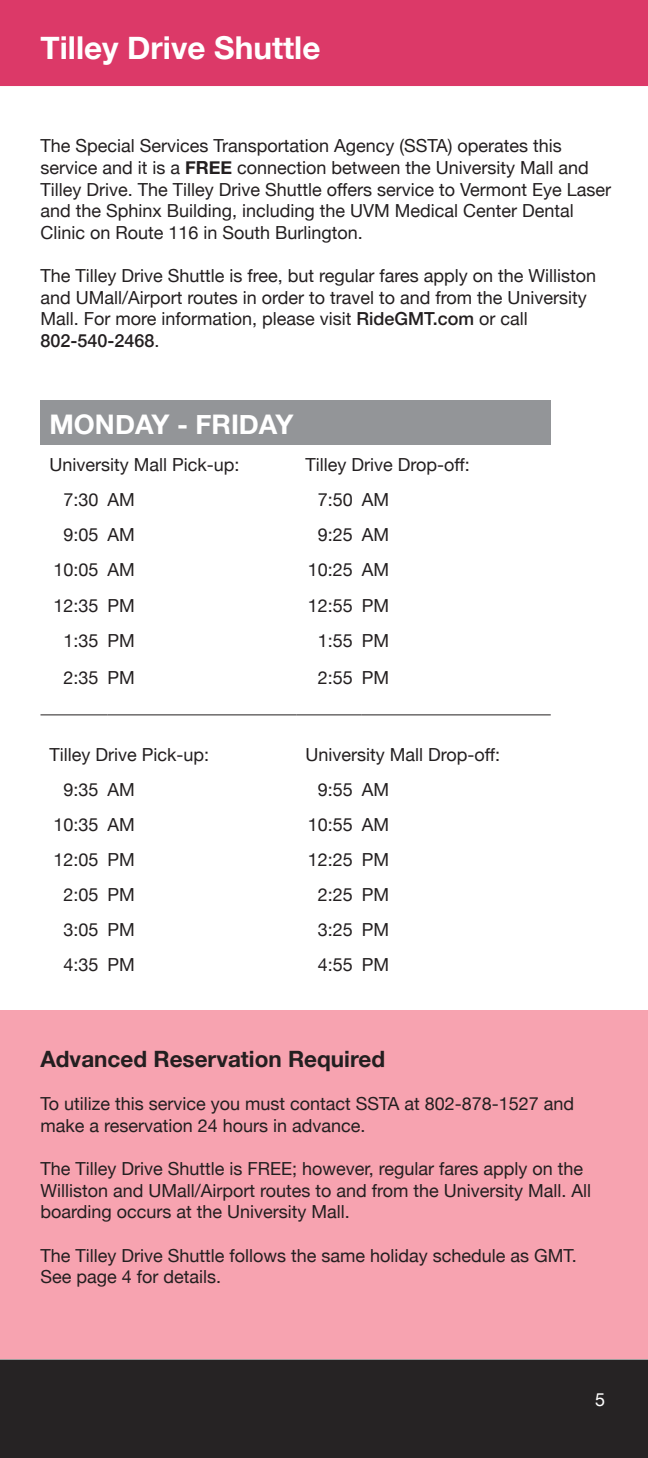
<style>
.page{position:relative;width:648px;height:1458px;background:#fff}
.page>*{position:absolute;margin:0;border:0;box-sizing:border-box;transform-origin:0 0}
.Route_body_copy{font:700 31.5px "Helvetica Neue";color:#fff}
.Headline{font:700 27px "Helvetica Neue";color:#fff}
.t1{font:700 22.5px "Helvetica Neue";color:#231f20}
.Route_body_copy-2{font:18px/21.6px "Helvetica Neue";color:#231f20}
.Headline-2{font:18px "Helvetica Neue";color:#231f20}
.t2{font:18px "Helvetica Neue";color:#fff}
.s1{font-weight:700}
.s2{font-weight:500}
</style>
<div class="page">
<div style="left:0;top:0;width:648px;height:92px;background:#dc3968"></div>
<div style="left:0;top:1354px;width:648px;height:104px;background:#262324"></div>
<div style="left:0;top:86px;width:648px;height:11px;background:#fff"></div>
<div style="left:0;top:1348px;width:648px;height:12px;background:#f7a3b0"></div>
<div style="left:0;top:1010px;width:648px;height:348px;background:#f7a3b0"></div>
<div style="left:40px;top:401px;width:511px;height:44px;background:#939598"></div>
<hr style="left:40px;top:715px;width:67px;height:1px;background:#231f20">
<hr style="left:107px;top:715px;width:189px;height:1px;background:#231f20">
<hr style="left:296px;top:715px;width:66px;height:1px;background:#231f20">
<hr style="left:362px;top:715px;width:189px;height:1px;background:#231f20">
<p class="Route_body_copy" style="left:40px;top:23px;width:281px">Tilley Drive Shuttle</p>
<p class="Route_body_copy-2" style="left:40px;top:136px;width:572px">The Special Services Transportation Agency (SSTA) operates this service and it is a <span class="s1">FREE</span> connection between the University Mall and Tilley Drive. The Tilley Drive Shuttle offers service to Vermont Eye Laser and the Sphinx Building, including the UVM Medical Center Dental Clinic on Route 116 in South Burlington.</p>
<p class="Route_body_copy-2" style="left:40px;top:266px;width:557px">The Tilley Drive Shuttle is free, but regular fares apply on the Williston and UMall/Airport routes in order to travel to and from the University Mall. For more information, please visit <span class="s2">RideGMT.com</span> or call <span class="s2">802-540-2468</span>.</p>
<p class="Headline" style="left:50px;top:403px;width:245px">MONDAY - FRIDAY</p>
<p class="Headline-2" style="left:50px;top:452px;width:192px">University Mall Pick-up:</p>
<p class="Headline-2" style="left:305px;top:452px;width:166px">Tilley Drive Drop-off:</p>
<p class="Route_body_copy-2" style="left:63px;top:490px;width:37px">7:30</p>
<p class="Route_body_copy-2" style="left:107px;top:490px;width:29px">AM</p>
<p class="Route_body_copy-2" style="left:318px;top:490px;width:37px">7:50</p>
<p class="Route_body_copy-2" style="left:362px;top:490px;width:29px">AM</p>
<p class="Route_body_copy-2" style="left:63px;top:525px;width:37px">9:05</p>
<p class="Route_body_copy-2" style="left:107px;top:525px;width:29px">AM</p>
<p class="Route_body_copy-2" style="left:318px;top:525px;width:37px">9:25</p>
<p class="Route_body_copy-2" style="left:362px;top:525px;width:29px">AM</p>
<p class="Route_body_copy-2" style="left:53px;top:560px;width:47px">10:05</p>
<p class="Route_body_copy-2" style="left:107px;top:560px;width:29px">AM</p>
<p class="Route_body_copy-2" style="left:308px;top:560px;width:47px">10:25</p>
<p class="Route_body_copy-2" style="left:362px;top:560px;width:29px">AM</p>
<p class="Route_body_copy-2" style="left:53px;top:595px;width:47px">12:35</p>
<p class="Route_body_copy-2" style="left:107px;top:595px;width:29px">PM</p>
<p class="Route_body_copy-2" style="left:308px;top:595px;width:47px">12:55</p>
<p class="Route_body_copy-2" style="left:362px;top:595px;width:29px">PM</p>
<p class="Route_body_copy-2" style="left:63px;top:631px;width:37px">1:35</p>
<p class="Route_body_copy-2" style="left:107px;top:631px;width:29px">PM</p>
<p class="Route_body_copy-2" style="left:318px;top:631px;width:37px">1:55</p>
<p class="Route_body_copy-2" style="left:362px;top:631px;width:29px">PM</p>
<p class="Route_body_copy-2" style="left:63px;top:668px;width:37px">2:35</p>
<p class="Route_body_copy-2" style="left:107px;top:668px;width:29px">PM</p>
<p class="Route_body_copy-2" style="left:318px;top:668px;width:37px">2:55</p>
<p class="Route_body_copy-2" style="left:362px;top:668px;width:29px">PM</p>
<p class="Route_body_copy-2" style="left:50px;top:744px;width:161px">Tilley Drive Pick-up:</p>
<p class="Route_body_copy-2" style="left:305px;top:744px;width:196px">University Mall Drop-off:</p>
<p class="Route_body_copy-2" style="left:63px;top:780px;width:37px">9:35</p>
<p class="Route_body_copy-2" style="left:107px;top:780px;width:29px">AM</p>
<p class="Route_body_copy-2" style="left:318px;top:780px;width:37px">9:55</p>
<p class="Route_body_copy-2" style="left:362px;top:780px;width:29px">AM</p>
<p class="Route_body_copy-2" style="left:53px;top:815px;width:47px">10:35</p>
<p class="Route_body_copy-2" style="left:107px;top:815px;width:29px">AM</p>
<p class="Route_body_copy-2" style="left:308px;top:815px;width:47px">10:55</p>
<p class="Route_body_copy-2" style="left:362px;top:815px;width:29px">AM</p>
<p class="Route_body_copy-2" style="left:53px;top:850px;width:47px">12:05</p>
<p class="Route_body_copy-2" style="left:107px;top:850px;width:29px">PM</p>
<p class="Route_body_copy-2" style="left:308px;top:850px;width:47px">12:25</p>
<p class="Route_body_copy-2" style="left:362px;top:850px;width:29px">PM</p>
<p class="Route_body_copy-2" style="left:63px;top:885px;width:37px">2:05</p>
<p class="Route_body_copy-2" style="left:107px;top:885px;width:29px">PM</p>
<p class="Route_body_copy-2" style="left:318px;top:885px;width:37px">2:25</p>
<p class="Route_body_copy-2" style="left:362px;top:885px;width:29px">PM</p>
<p class="Route_body_copy-2" style="left:63px;top:920px;width:37px">3:05</p>
<p class="Route_body_copy-2" style="left:107px;top:920px;width:29px">PM</p>
<p class="Route_body_copy-2" style="left:318px;top:920px;width:37px">3:25</p>
<p class="Route_body_copy-2" style="left:362px;top:920px;width:29px">PM</p>
<p class="Route_body_copy-2" style="left:63px;top:955px;width:37px">4:35</p>
<p class="Route_body_copy-2" style="left:107px;top:955px;width:29px">PM</p>
<p class="Route_body_copy-2" style="left:318px;top:955px;width:37px">4:55</p>
<p class="Route_body_copy-2" style="left:362px;top:955px;width:29px">PM</p>
<p class="t1" style="left:40px;top:1042px;width:346px">Advanced Reservation Required</p>
<p class="Route_body_copy-2" style="left:40px;top:1094px;width:535px">To utilize this service you must contact SSTA at 802-878-1527 and make a reservation 24 hours in advance.</p>
<p class="Route_body_copy-2" style="left:40px;top:1159px;width:552px">The Tilley Drive Shuttle is FREE; however, regular fares apply on the<br>Williston and UMall/Airport routes to and from the University Mall. All boarding occurs at the University Mall.</p>
<p class="Route_body_copy-2" style="left:40px;top:1246px;width:538px">The Tilley Drive Shuttle follows the same holiday schedule as GMT.<br>See page 4 for details.</p>
<p class="t2" style="left:595px;top:1387px;width:12px">5</p>
</div>
